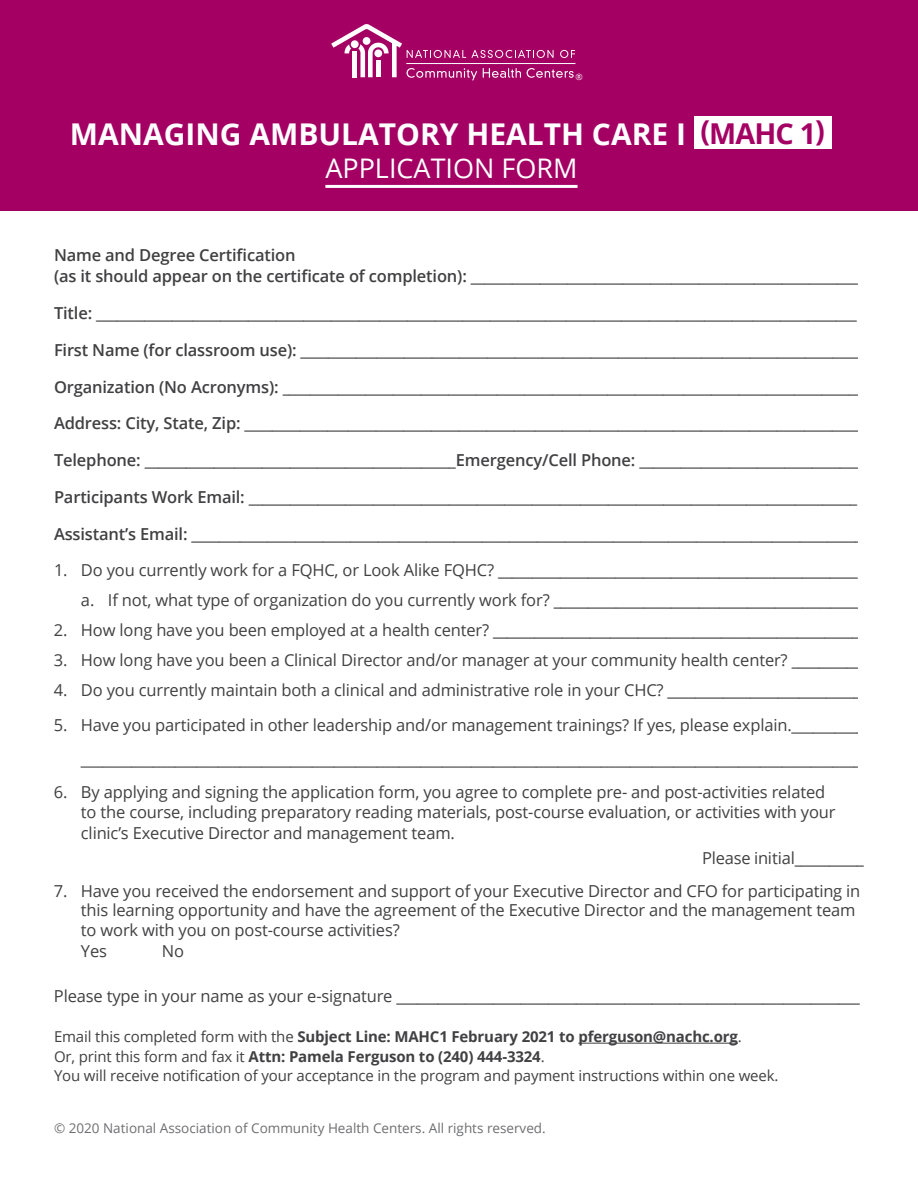
<style>
.page{position:relative;width:918px;height:1188px;background:#fff}
.page>*{position:absolute;margin:0;border:0;box-sizing:border-box;transform-origin:0 0}
.t1{font:700 30px "Open Sans";color:#fff}
.t2{font:27px "Open Sans";color:#fff}
.t3{font:600 16.5px/21px "Open Sans";letter-spacing:-.01em;color:#414042}
.t4{font:16.5px/19.5px "Open Sans";letter-spacing:-.01em;color:#414042;text-align:right}
.t5{font:15px/19.5px "Open Sans";letter-spacing:-.01em;color:#414042}
.t6{font:13.5px "Open Sans";color:#6d6e71}
.t7{font:8.85px "Open Sans";color:#fff}
.s1{font-size:28.8px;color:#a40064}
.s2{font-weight:600}
.s3{font-weight:400}
.s4{font-weight:700}
</style>
<div class="page">
<hr style="left:578px;top:1043px;width:160px;height:1px;background:#414042">
<div style="left:0;top:0;width:918px;height:210px;background:#a40064"></div>
<div style="left:694px;top:116px;width:137px;height:33px;background:#fff"></div>
<hr style="left:325px;top:185px;width:253px;height:3px;background:#fff">
<svg style="left:331px;top:24px;width:244px;height:56px"></svg>
<hr style="left:406px;top:63px;width:169px;height:1px;background:#fff">
<p class="t7" style="left:575px;top:71px;width:9px">®</p>
<h1 class="t1" style="left:70px;top:113px;width:757px">MANAGING AMBULATORY HEALTH CARE I <span class="s1">(MAHC 1)</span></h1>
<h2 class="t2" style="left:325px;top:150px;width:254px">APPLICATION FORM</h2>
<p class="t3" style="left:54px;top:244px;width:806px">Name and Degree Certification<br>(as it should appear on the certificate of completion): ________________________________________________________</p>
<p class="t3" style="left:54px;top:302px;width:804px">Title: ______________________________________________________________________________________________________________</p>
<p class="t3" style="left:54px;top:339px;width:808px">First Name (for classroom use): _________________________________________________________________________________</p>
<p class="t3" style="left:54px;top:376px;width:811px">Organization (No Acronyms): ____________________________________________________________________________________</p>
<p class="t3" style="left:54px;top:412px;width:808px">Address: City, State, Zip: _________________________________________________________________________________________</p>
<p class="t3" style="left:54px;top:449px;width:808px">Telephone: _____________________________________________Emergency/Cell Phone: ________________________________</p>
<p class="t3" style="left:54px;top:486px;width:805px">Participants Work Email: ________________________________________________________________________________________</p>
<p class="t3" style="left:54px;top:523px;width:810px">Assistant’s Email: _________________________________________________________________________________________________</p>
<p class="t4" style="left:54px;top:555px;width:806px;line-height:30px">1. Do you currently work for a FQHC, or Look Alike FQHC? <span class="s2">____________________________________________________ </span>a. If not, what type of organization do you currently work for? <span class="s2">____________________________________________</span></p>
<p class="t3" style="left:54px;top:619px;width:807px"><span class="s3">2. How long have you been employed at a health center?</span> _____________________________________________________</p>
<p class="t4" style="left:54px;top:650px;width:808px">3. How long have you been a Clinical Director and/or manager at your community health center? <span class="s2">__________</span></p>
<p class="t4" style="left:54px;top:680px;width:809px">4. Do you currently maintain both a clinical and administrative role in your CHC? <span class="s2">____________________________</span></p>
<p class="t4" style="left:54px;top:707px;width:812px;line-height:34.5px">5. Have you participated in other leadership and/or management trainings? If yes, please explain.__________ ____________________________________________________________________________________________________________</p>
<p class="t4" style="left:81px;top:782px;width:756px;text-align:left;text-indent:-27px">6. By applying and signing the application form, you agree to complete pre- and post-activities related to the course, including preparatory reading materials, post-course evaluation, or activities with your</p>
<p class="t4" style="left:81px;top:823px;width:375px">clinic’s Executive Director and management team.</p>
<p class="t4" style="left:702px;top:848px;width:163px">Please initial<span class="s2">__________</span></p>
<p class="t4" style="left:81px;top:880px;width:781px;text-align:left;text-indent:-27px">7. Have you received the endorsement and support of your Executive Director and CFO for participating in this learning opportunity and have the agreement of the Executive Director and the management team to work with you on post-course activities?</p>
<p class="t4" style="left:81px;top:940px;width:28px">Yes</p>
<p class="t4" style="left:162px;top:940px;width:24px">No</p>
<p class="t3" style="left:54px;top:985px;width:807px"><span class="s3">Please type in your name as your e-signature</span> ___________________________________________________________________</p>
<p class="t5" style="left:54px;top:1026px;width:726px">Email this completed form with the <span class="s4">Subject Line: MAHC1 February 2021 to pferguson@nachc.org</span>.<br>Or, print this form and fax it <span class="s4">Attn: Pamela Ferguson to (240) 444-3324</span>.<br>You will receive notification of your acceptance in the program and payment instructions within one week.</p>
<p class="t6" style="left:54px;top:1118px;width:493px">© 2020 National Association of Community Health Centers. All rights reserved.</p>
</div>
